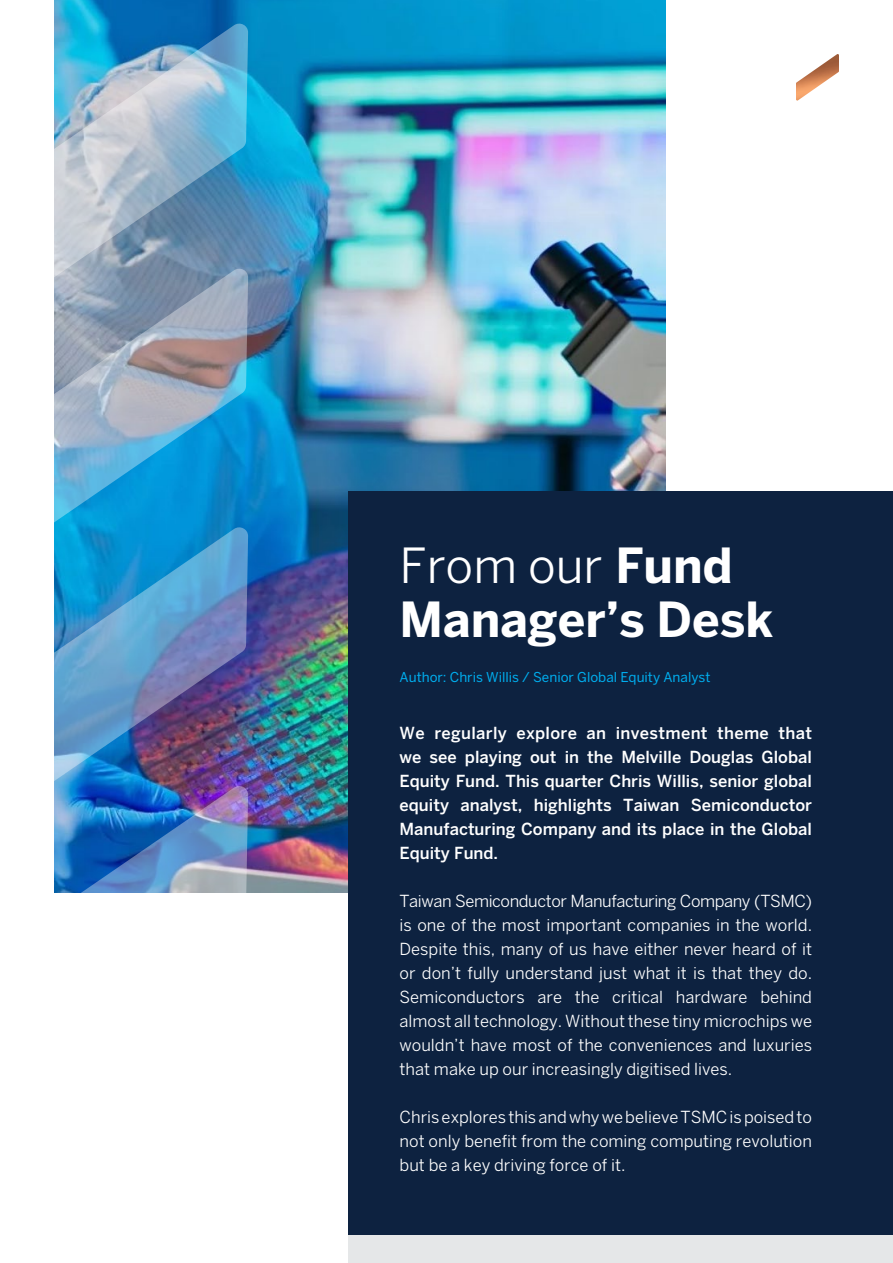
<style>
.page{position:relative;width:893px;height:1263px;background:#fff}
.page>*{position:absolute;margin:0;border:0;box-sizing:border-box;transform-origin:0 0}
.t1{font:700 48px/54px "Benton Sans";color:#fff}
.t2{font:16.5px/24px "Benton Sans";color:#fff;text-align:justify}
.t3{font:500 16.5px/24px "Benton Sans";color:#fff;text-align:justify}
.t4{font:13.5px "Benton Sans";color:#00aeef}
.s1{font-weight:400}
</style>
<div class="page">
<img style="left:54px;top:0;width:611px;height:892px">
<div style="left:348px;top:491px;width:545px;height:752px;background:#0d2240"></div>
<img style="left:796px;top:54px;width:43px;height:47px">
<div style="left:348px;top:1235px;width:545px;height:28px;background:#e5e7e8"></div>
<img style="left:54px;top:788px;width:194px;height:105px">
<img style="left:54px;top:543px;width:194px;height:245px">
<img style="left:54px;top:21px;width:194px;height:522px">
<h1 class="t1" style="left:400px;top:538px;width:375px"><span class="s1">From our</span> Fund<br>Manager’s Desk</h1>
<p class="t4" style="left:400px;top:669px;width:312px">Author: Chris Willis / Senior Global Equity Analyst</p>
<p class="t3" style="left:400px;top:721px;width:414px">We regularly explore an investment theme that we see playing out in the Melville Douglas Global Equity Fund. This quarter Chris Willis, senior global equity analyst, highlights Taiwan Semiconductor Manufacturing Company and its place in the Global Equity Fund.</p>
<p class="t2" style="left:400px;top:889px;width:414px">Taiwan Semiconductor Manufacturing Company (TSMC) is one of the most important companies in the world.<br>Despite this, many of us have either never heard of it or don’t fully understand just what it is that they do.<br>Semiconductors are the critical hardware behind almost all technology. Without these tiny microchips we wouldn’t have most of the conveniences and luxuries that make up our increasingly digitised lives.</p>
<p class="t2" style="left:400px;top:1105px;width:414px">Chris explores this and why we believe TSMC is poised to not only benefit from the coming computing revolution but be a key driving force of it.</p>
</div>
